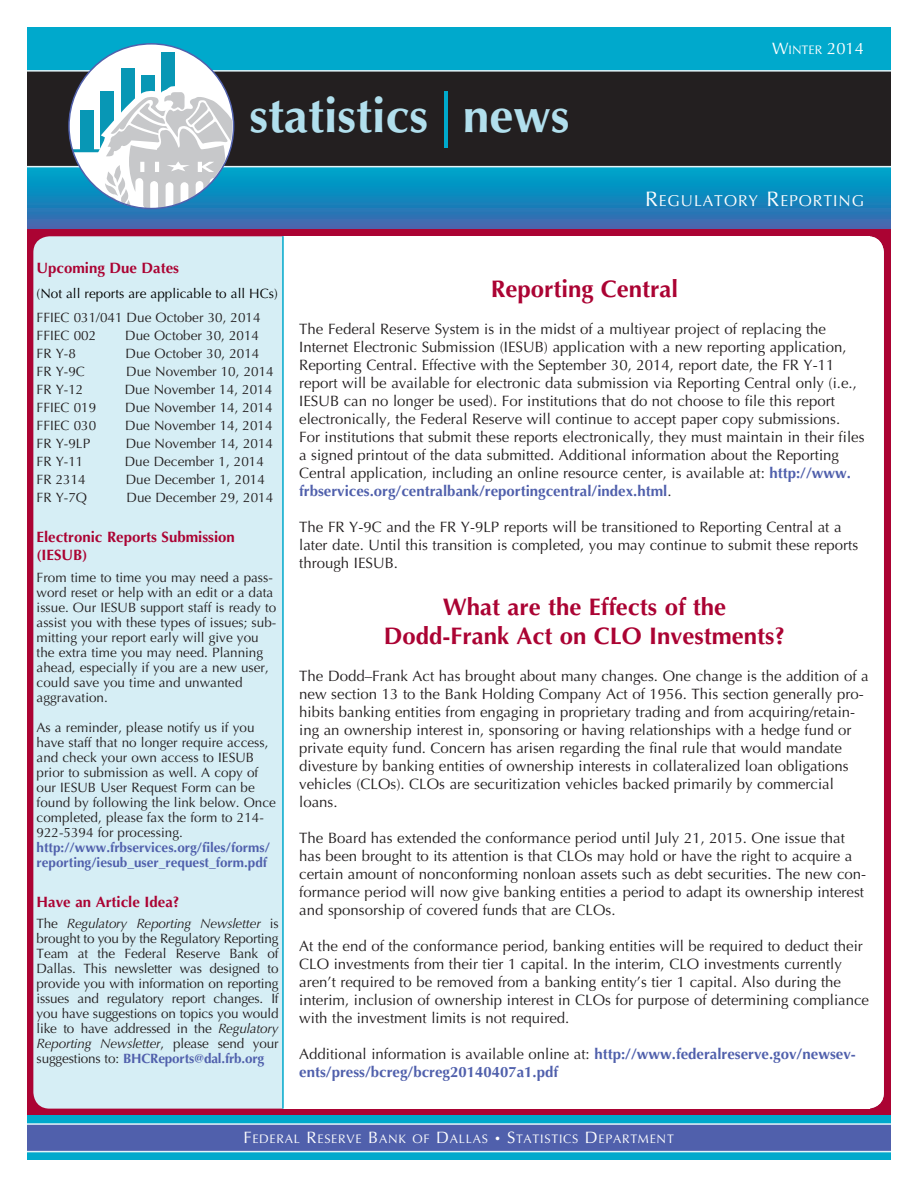
<style>
.page{position:relative;width:918px;height:1188px;background:#fff}
.page>*{position:absolute;margin:0;border:0;box-sizing:border-box;transform-origin:0 0}
.t1{font:700 48px "Optima LT Std";color:#b1dfed}
.Bodyw_tab{font:700 24px/28.8px "Optima LT Std";color:#ab0333;text-align:center}
.t2{font:16.5px "Optima LT Std";color:#fff}
.t3{font:15.75px "Optima LT Std";letter-spacing:.06em;color:#fff}
.t4{font:15px/18px "Optima LT Std";color:#231f20}
.t5{font:700 15px/18px "Optima LT Std";color:#5060ac}
.BoldTitleRedSmall{font:700 15px/18px "Optima LT Std";color:#ab0333}
.BoldTitleRedSmall-2{font:13.5px/15px "Optima LT Std";color:#231f20}
.t6{font:700 13.5px/15px "Optima LT Std";color:#5060ac}
.BoldTitleRedSmall-3{font:13.5px "Optima LT Std";color:#000}
.t7{font:12.3px "Optima LT Std";letter-spacing:.06em;color:#fff}
.s1{font-family:"ITC Kabel Std";font-weight:400;font-size:57px;color:#00a9cc}
.s2{font-size:12.3px}
.s3{font-size:21px}
.s4{font-style:italic}
.s5{font-weight:700;color:#5060ac}
.s6{font-weight:400;color:#231f20}
.s7{font-size:16.5px}
.s8{font-size:10.5px}
</style>
<div class="page">
<div style="left:27px;top:166px;width:864px;height:64px;background:linear-gradient(to bottom,#00a9cc,#4164ad)"></div>
<div style="left:27px;top:230px;width:864px;height:886px;background:#ab0333"></div>
<div style="left:33px;top:236px;width:851px;height:873px;background:#d6eef5;border-radius:16px"></div>
<div style="left:27px;top:27px;width:864px;height:50px;background:#00a9cc"></div>
<div style="left:26px;top:71px;width:876px;height:96px;background:#231f20"></div>
<div style="left:25px;top:70px;width:878px;height:97px;border:2px solid #e4f4f8"></div>
<div style="left:27px;top:1116px;width:864px;height:44px;background:#00a9cc"></div>
<div style="left:26px;top:1124px;width:891px;height:28px;background:#5060ac"></div>
<div style="left:25px;top:1123px;width:893px;height:29px;border:2px solid #e4f4f8"></div>
<div style="left:723px;top:236px;width:161px;height:873px;background:#fff;border-radius:16px"></div>
<div style="left:283px;top:236px;width:587px;height:873px;background:#fff"></div>
<hr style="left:282px;top:236px;width:2px;height:873px;background:#00a9cc">
<svg style="left:69px;top:45px;width:165px;height:164px"></svg>
<div style="left:891px;top:0;width:27px;height:1188px;background:#fff"></div>
<div style="left:10px;top:1103px;width:17px;height:70px;background:#fff"></div>
<div style="left:14px;top:70px;width:13px;height:97px;background:#fff"></div>
<p class="t1" style="left:250px;top:88px;width:322px">statistics <span class="s1">|</span> news</p>
<p class="t2" style="left:772px;top:38px;width:93px">W<span class="s2">INTER</span> 2014</p>
<p class="t3" style="left:645px;top:192px;width:220px"><span class="s3">R</span>EGULATORY <span class="s3">R</span>EPORTING</p>
<p class="BoldTitleRedSmall" style="left:37px;top:259px;width:144px">Upcoming Due Dates</p>
<p class="BoldTitleRedSmall-3" style="left:37px;top:285px;width:243px">(Not all reports are applicable to all HCs)</p>
<p class="BoldTitleRedSmall-2" style="left:37px;top:310px;width:226px">FFIEC 031/041 Due October 30, 2014</p>
<p class="BoldTitleRedSmall-2" style="left:37px;top:328px;width:61px">FFIEC 002</p>
<p class="BoldTitleRedSmall-2" style="left:125px;top:328px;width:135px">Due October 30, 2014</p>
<p class="BoldTitleRedSmall-2" style="left:37px;top:346px;width:41px">FR Y-8</p>
<p class="BoldTitleRedSmall-2" style="left:126px;top:346px;width:135px">Due October 30, 2014</p>
<p class="BoldTitleRedSmall-2" style="left:37px;top:364px;width:50px">FR Y-9C</p>
<p class="BoldTitleRedSmall-2" style="left:126px;top:364px;width:149px">Due November 10, 2014</p>
<p class="BoldTitleRedSmall-2" style="left:37px;top:382px;width:48px">FR Y-12</p>
<p class="BoldTitleRedSmall-2" style="left:125px;top:382px;width:149px">Due November 14, 2014</p>
<p class="BoldTitleRedSmall-2" style="left:37px;top:400px;width:61px">FFIEC 019</p>
<p class="BoldTitleRedSmall-2" style="left:125px;top:400px;width:149px">Due November 14, 2014</p>
<p class="BoldTitleRedSmall-2" style="left:37px;top:418px;width:61px">FFIEC 030</p>
<p class="BoldTitleRedSmall-2" style="left:125px;top:418px;width:149px">Due November 14, 2014</p>
<p class="BoldTitleRedSmall-2" style="left:37px;top:436px;width:55px">FR Y-9LP</p>
<p class="BoldTitleRedSmall-2" style="left:126px;top:436px;width:149px">Due November 14, 2014</p>
<p class="BoldTitleRedSmall-2" style="left:37px;top:454px;width:48px">FR Y-11</p>
<p class="BoldTitleRedSmall-2" style="left:125px;top:454px;width:141px">Due December 1, 2014</p>
<p class="BoldTitleRedSmall-2" style="left:37px;top:472px;width:51px">FR 2314</p>
<p class="BoldTitleRedSmall-2" style="left:126px;top:472px;width:141px">Due December 1, 2014</p>
<p class="BoldTitleRedSmall-2" style="left:37px;top:490px;width:52px">FR Y-7Q</p>
<p class="BoldTitleRedSmall-2" style="left:127px;top:490px;width:148px">Due December 29, 2014</p>
<p class="BoldTitleRedSmall" style="left:37px;top:528px;width:200px">Electronic Reports Submission (IESUB)</p>
<p class="BoldTitleRedSmall-2" style="left:37px;top:570px;width:241px">From time to time you may need a pass&shy;word reset or help with an edit or a data issue. Our IESUB support staff is ready to assist you with these types of issues; sub&shy;mitting your report early will give you the extra time you may need. Planning ahead, especially if you are a new user, could save you time and unwanted aggravation.</p>
<p class="BoldTitleRedSmall-2" style="left:37px;top:720px;width:241px">As a reminder, please notify us if you have staff that no longer require access, and check your own access to IESUB prior to submission as well. A copy of our IESUB User Request Form can be found by following the link below. Once completed, please fax the form to 214- 922-5394 for processing.</p>
<p class="t6" style="left:37px;top:840px;width:235px">http://www.frbservices.org/files/forms/ reporting/iesub_user_request_form.pdf</p>
<p class="BoldTitleRedSmall" style="left:37px;top:893px;width:144px">Have an Article Idea?</p>
<p class="BoldTitleRedSmall-2" style="left:37px;top:916px;width:244px;text-align:justify">The <span class="s4">Regulatory Reporting Newsletter</span> is brought to you by the Regulatory Reporting Team at the Federal Reserve Bank of Dallas. This newsletter was designed to provide you with information on reporting issues and regulatory report changes. If you have suggestions on topics you would like to have addressed in the <span class="s4">Regulatory Reporting Newsletter</span>, please send your suggestions to: <span class="s5">BHCReports@dal.frb.org</span></p>
<p class="Bodyw_tab" style="left:491px;top:274px;width:189px">Reporting Central</p>
<p class="t4" style="left:299px;top:320px;width:567px">The Federal Reserve System is in the midst of a multiyear project of replacing the Internet Electronic Submission (IESUB) application with a new reporting application, Reporting Central. Effective with the September 30, 2014, report date, the FR Y-11 report will be available for electronic data submission via Reporting Central only (i.e., IESUB can no longer be used). For institutions that do not choose to file this report electronically, the Federal Reserve will continue to accept paper copy submissions.<br>For institutions that submit these reports electronically, they must maintain in their files a signed printout of the data submitted. Additional information about the Reporting Central application, including an online resource center, is available at: <span class="s5">http://www. frbservices.org/centralbank/reportingcentral/index.html</span>.</p>
<p class="t4" style="left:299px;top:518px;width:561px">The FR Y-9C and the FR Y-9LP reports will be transitioned to Reporting Central at a later date. Until this transition is completed, you may continue to submit these reports through IESUB.</p>
<p class="Bodyw_tab" style="left:384px;top:593px;width:403px">What are the Effects of the<br>Dodd-Frank Act on CLO Investments?</p>
<p class="t4" style="left:299px;top:667px;width:571px">The Dodd–Frank Act has brought about many changes. One change is the addition of a new section 13 to the Bank Holding Company Act of 1956. This section generally pro&shy;hibits banking entities from engaging in proprietary trading and from acquiring/retain&shy;ing an ownership interest in, sponsoring or having relationships with a hedge fund or private equity fund. Concern has arisen regarding the final rule that would mandate divesture by banking entities of ownership interests in collateralized loan obligations vehicles (CLOs). CLOs are securitization vehicles backed primarily by commercial loans.</p>
<p class="t4" style="left:299px;top:829px;width:568px">The Board has extended the conformance period until July 21, 2015. One issue that has been brought to its attention is that CLOs may hold or have the right to acquire a certain amount of nonconforming nonloan assets such as debt securities. The new con&shy;formance period will now give banking entities a period to adapt its ownership interest and sponsorship of covered funds that are CLOs.</p>
<p class="t4" style="left:299px;top:937px;width:571px">At the end of the conformance period, banking entities will be required to deduct their CLO investments from their tier 1 capital. In the interim, CLO investments currently aren’t required to be removed from a banking entity’s tier 1 capital. Also during the interim, inclusion of ownership interest in CLOs for purpose of determining compliance with the investment limits is not required.</p>
<p class="t5" style="left:299px;top:1045px;width:558px"><span class="s6">Additional information is available online at:</span> http://www.federalreserve.gov/newsev&shy;ents/press/bcreg/bcreg20140407a1.pdf</p>
<p class="t7" style="left:243px;top:1132px;width:432px"><span class="s7">F</span>EDERAL <span class="s7">R</span>ESERVE <span class="s7">B</span>ANK OF <span class="s7">D</span>ALLAS <span class="s8">•</span> <span class="s7">S</span>TATISTICS <span class="s7">D</span> EPARTMENT</p>
</div>
